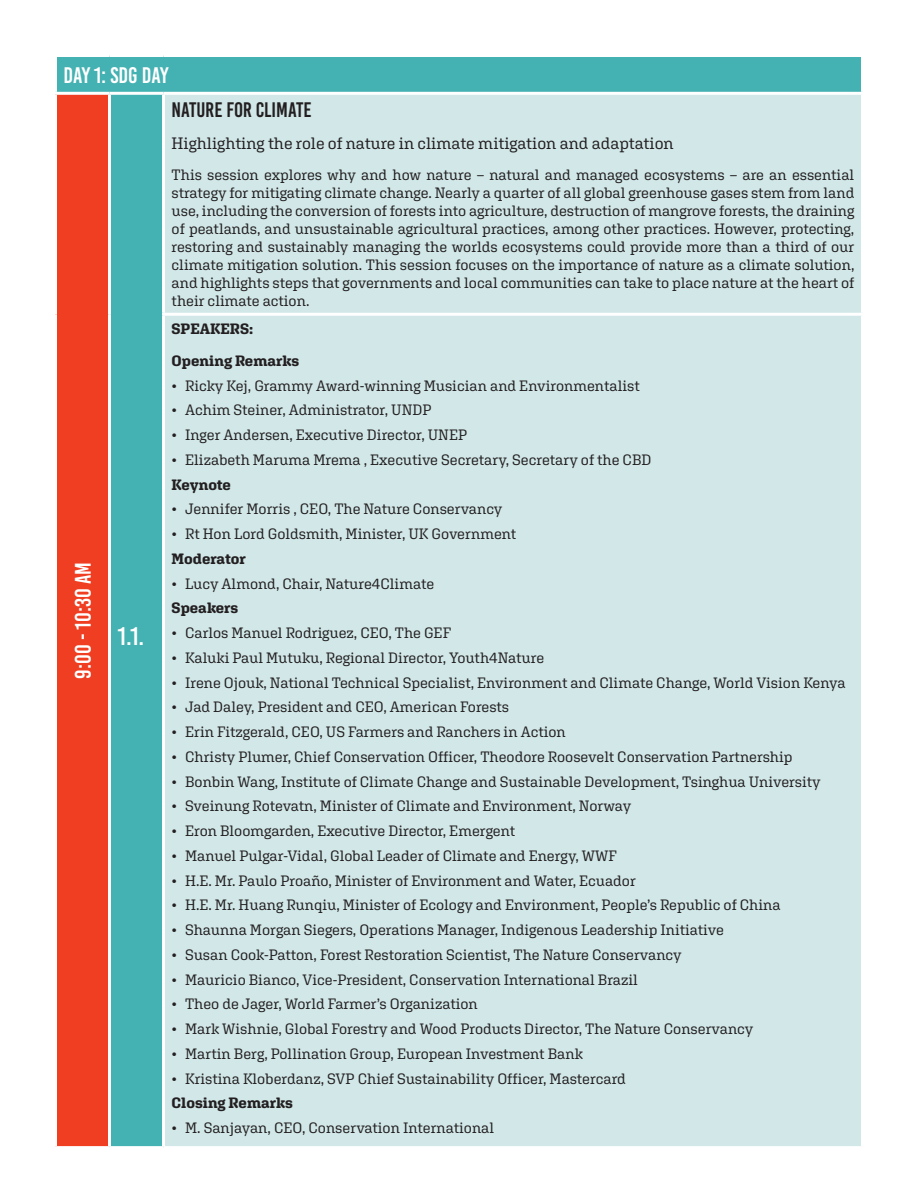
<style>
.page{position:relative;width:918px;height:1188px;background:#fff}
.page>*{position:absolute;margin:0;border:0;box-sizing:border-box;transform-origin:0 0}
.Numbers{font:25.5px "Bebas Kai";color:#fff}
.t1{font:22.5px "Bebas Kai";color:#fff}
.heading{font:21px "Bebas Kai";color:#231f20}
.Body_Text{font:16.5px "Aglet Slab";letter-spacing:-.005em;color:#231f20}
.Body_Text-2{font:15px/18px "Aglet Slab";letter-spacing:-.005em;color:#231f20;text-align:justify}
.Body_Text-3{font:700 15px "Aglet Slab";color:#231f20}
</style>
<div class="page">
<div style="left:57px;top:57px;width:804px;height:1089px;background:#44b1b2"></div>
<div style="left:56px;top:93px;width:54px;height:1055px;background:#ef3e22"></div>
<div style="left:165px;top:95px;width:696px;height:1051px;background:#d1e7e8"></div>
<hr style="left:54px;top:92px;width:56px;height:3px;background:#fff">
<hr style="left:54px;top:95px;width:3px;height:219px;background:#fff">
<hr style="left:110px;top:92px;width:54px;height:3px;background:#fff">
<hr style="left:108px;top:95px;width:3px;height:219px;background:#fff">
<hr style="left:164px;top:92px;width:700px;height:3px;background:#fff">
<hr style="left:162px;top:95px;width:3px;height:218px;background:#fff">
<hr style="left:54px;top:314px;width:3px;height:832px;background:#fff">
<hr style="left:108px;top:314px;width:3px;height:832px;background:#fff">
<hr style="left:162px;top:313px;width:702px;height:3px;background:#fff">
<hr style="left:162px;top:316px;width:3px;height:830px;background:#fff">
<hr style="left:54px;top:1146px;width:56px;height:3px;background:#fff">
<p class="t1" style="left:64px;top:63px;width:106px">DAY 1: SDG DAY</p>
<p class="t1" style="left:71px;top:679px;width:118px;rotate:-90deg">9:00 - 10:30 AM</p>
<p class="Numbers" style="left:118px;top:623px;width:28px">1.1.</p>
<p class="heading" style="left:172px;top:99px;width:141px">NATURE FOR CLIMATE</p>
<p class="Body_Text" style="left:172px;top:133px;width:504px">Highlighting the role of nature in climate mitigation and adaptation</p>
<p class="Body_Text-2" style="left:172px;top:166px;width:684px">This session explores why and how nature – natural and managed ecosystems – are an essential strategy for mitigating climate change. Nearly a quarter of all global greenhouse gases stem from land use, including the conversion of forests into agriculture, destruction of mangrove forests, the draining of peatlands, and unsustainable agricultural practices, among other practices. However, protecting, restoring and sustainably managing the worlds ecosystems could provide more than a third of our climate mitigation solution. This session focuses on the importance of nature as a climate solution, and highlights steps that governments and local communities can take to place nature at the heart of their climate action.</p>
<p class="Body_Text-3" style="left:172px;top:320px;width:83px">SPEAKERS:</p>
<p class="Body_Text-3" style="left:172px;top:352px;width:129px">Opening Remarks</p>
<p class="Body_Text-2" style="left:172px;top:376px;width:470px">• Ricky Kej, Grammy Award-winning Musician and Environmentalist</p>
<p class="Body_Text-2" style="left:172px;top:401px;width:262px">• Achim Steiner, Administrator, UNDP</p>
<p class="Body_Text-2" style="left:172px;top:426px;width:297px">• Inger Andersen, Executive Director, UNEP</p>
<p class="Body_Text-2" style="left:172px;top:450px;width:482px">• Elizabeth Maruma Mrema , Executive Secretary, Secretary of the CBD</p>
<p class="Body_Text-3" style="left:172px;top:475px;width:61px">Keynote</p>
<p class="Body_Text-2" style="left:172px;top:500px;width:332px">• Jennifer Morris , CEO, The Nature Conservancy</p>
<p class="Body_Text-2" style="left:172px;top:525px;width:346px">• Rt Hon Lord Goldsmith, Minister, UK Government</p>
<p class="Body_Text-3" style="left:172px;top:550px;width:76px">Moderator</p>
<p class="Body_Text-2" style="left:172px;top:574px;width:264px">• Lucy Almond, Chair, Nature4Climate</p>
<p class="Body_Text-3" style="left:172px;top:599px;width:68px">Speakers</p>
<p class="Body_Text-2" style="left:172px;top:624px;width:281px">• Carlos Manuel Rodriguez, CEO, The GEF</p>
<p class="Body_Text-2" style="left:172px;top:648px;width:374px">• Kaluki Paul Mutuku, Regional Director, Youth4Nature</p>
<p class="Body_Text-2" style="left:172px;top:673px;width:676px">• Irene Ojouk, National Technical Specialist, Environment and Climate Change, World Vision Kenya</p>
<p class="Body_Text-2" style="left:172px;top:698px;width:339px">• Jad Daley, President and CEO, American Forests</p>
<p class="Body_Text-2" style="left:172px;top:723px;width:396px">• Erin Fitzgerald, CEO, US Farmers and Ranchers in Action</p>
<p class="Body_Text-2" style="left:172px;top:747px;width:623px">• Christy Plumer, Chief Conservation Officer, Theodore Roosevelt Conservation Partnership</p>
<p class="Body_Text-2" style="left:172px;top:772px;width:651px">• Bonbin Wang, Institute of Climate Change and Sustainable Development, Tsinghua University</p>
<p class="Body_Text-2" style="left:172px;top:797px;width:461px">• Sveinung Rotevatn, Minister of Climate and Environment, Norway</p>
<p class="Body_Text-2" style="left:172px;top:822px;width:345px">• Eron Bloomgarden, Executive Director, Emergent</p>
<p class="Body_Text-2" style="left:172px;top:846px;width:447px">• Manuel Pulgar-Vidal, Global Leader of Climate and Energy, WWF</p>
<p class="Body_Text-2" style="left:172px;top:871px;width:466px">• H.E. Mr. Paulo Proaño, Minister of Environment and Water, Ecuador</p>
<p class="Body_Text-2" style="left:172px;top:896px;width:611px">• H.E. Mr. Huang Runqiu, Minister of Ecology and Environment, People’s Republic of China</p>
<p class="Body_Text-2" style="left:172px;top:921px;width:554px">• Shaunna Morgan Siegers, Operations Manager, Indigenous Leadership Initiative</p>
<p class="Body_Text-2" style="left:172px;top:945px;width:512px">• Susan Cook-Patton, Forest Restoration Scientist, The Nature Conservancy</p>
<p class="Body_Text-2" style="left:172px;top:970px;width:468px">• Mauricio Bianco, Vice-President, Conservation International Brazil</p>
<p class="Body_Text-2" style="left:172px;top:995px;width:308px">• Theo de Jager, World Farmer’s Organization</p>
<p class="Body_Text-2" style="left:172px;top:1020px;width:583px">• Mark Wishnie, Global Forestry and Wood Products Director, The Nature Conservancy</p>
<p class="Body_Text-2" style="left:172px;top:1044px;width:413px">• Martin Berg, Pollination Group, European Investment Bank</p>
<p class="Body_Text-2" style="left:172px;top:1069px;width:456px">• Kristina Kloberdanz, SVP Chief Sustainability Officer, Mastercard</p>
<p class="Body_Text-3" style="left:172px;top:1094px;width:123px">Closing Remarks</p>
<p class="Body_Text-2" style="left:172px;top:1119px;width:324px">• M. Sanjayan, CEO, Conservation International</p>
</div>
